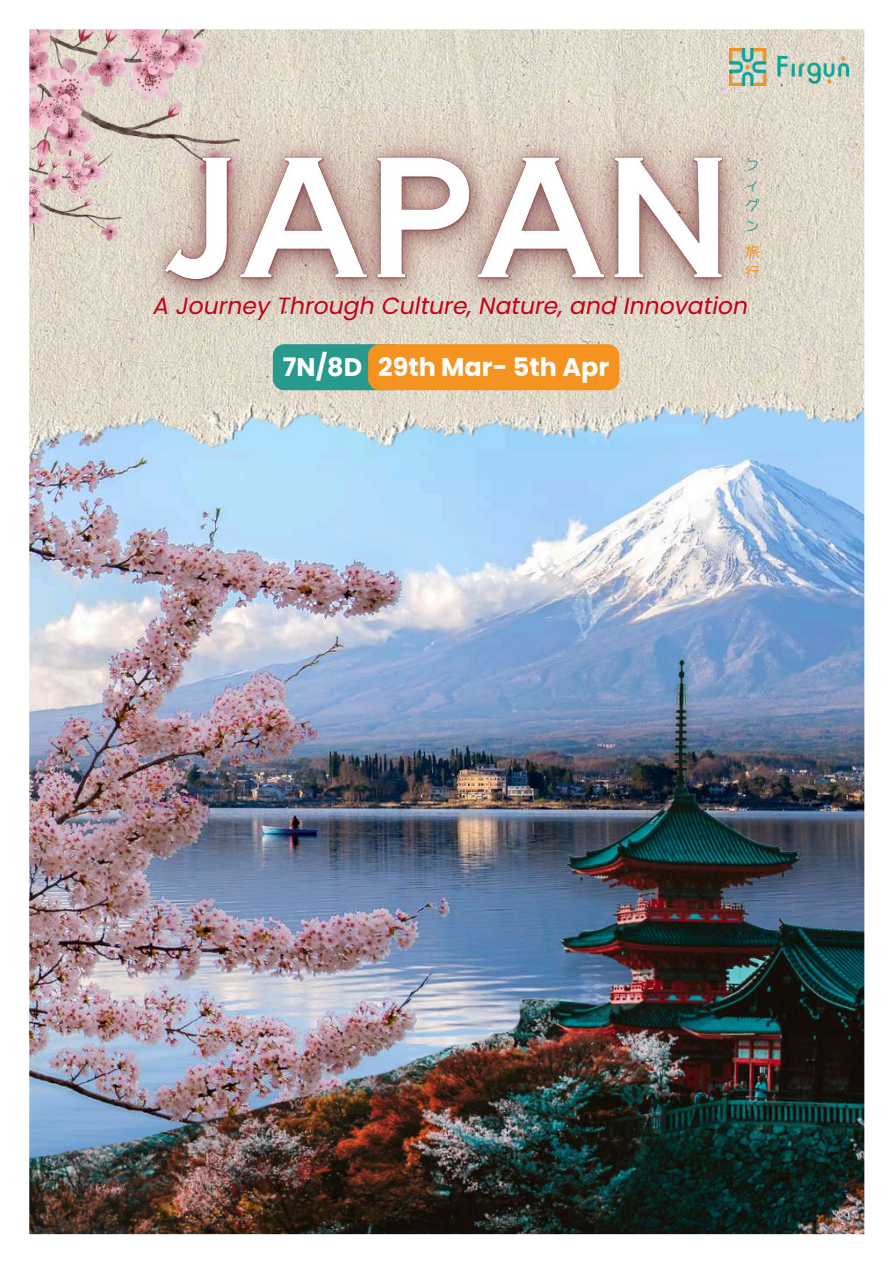
<style>
.page{position:relative;width:894px;height:1264px;background:#fff}
.page>*{position:absolute;margin:0;border:0;box-sizing:border-box;transform-origin:0 0}
.t1{font:700 25.35px "Poppins";color:#fefefe}
.t2{font:italic 23.4px "Poppins";color:#c40018}
.t3{font:14.4px/20px "SF Tenduex R";color:#28998d;text-align:justify}
.t4{font:14.4px/19.6px "SF Tenduex R";color:#f59321}
</style>
<div class="page">
<img style="left:29px;top:29px;width:836px;height:1206px">
<img style="left:729px;top:48px;width:118px;height:38px">
<p class="t3" style="left:745px;top:155px;width:16px">フィグン</p>
<p class="t4" style="left:745px;top:242px;width:16px">旅行</p>
<p class="t2" style="left:153px;top:289px;width:596px">A Journey Through Culture, Nature, and Innovation</p>
<p class="t1" style="left:283px;top:349px;width:328px">7N/8D 29th Mar- 5th Apr</p>
</div>
